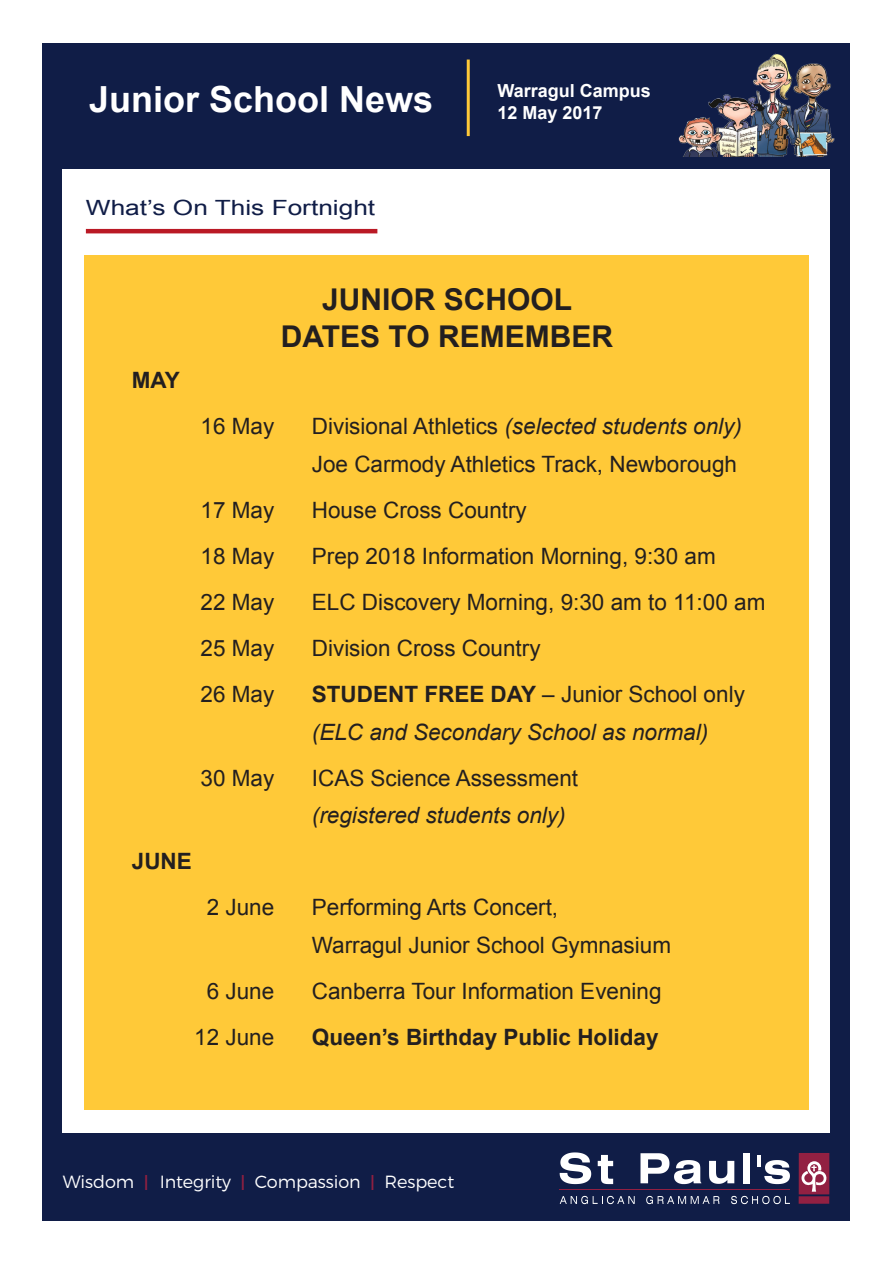
<style>
.page{position:relative;width:893px;height:1263px;background:#fff}
.page>*{position:absolute;margin:0;border:0;box-sizing:border-box;transform-origin:0 0}
.t1{font:700 36px "Arial";color:#fff}
.t2{font:700 30px/37.5px "Arial";color:#231f20;text-align:center}
.t3{font:22.5px/37.5px "Arial";color:#231f20}
.t4{font:italic 22.5px/37.5px "Arial";color:#231f20}
.t5{font:700 22.5px "Arial";color:#231f20}
.t6{font:21px "Arial";color:#101d47;scale:1.25 1}
.t7{font:700 18px "Arial";color:#fff}
.t8{font:300 17.7px "Montserrat";letter-spacing:-.005em;color:#fff}
.s1{font-style:italic}
.s2{font-weight:700;font-style:normal}
.s3{font-style:normal}
.s4{font-size:21.45px;color:#902041}
</style>
<div class="page">
<div style="left:43px;top:43px;width:807px;height:1177px;background:#101d47"></div>
<img style="left:678px;top:53px;width:157px;height:104px">
<hr style="left:467px;top:60px;width:3px;height:76px;background:#ffc938">
<div style="left:63px;top:169px;width:767px;height:964px;background:#fff"></div>
<svg style="left:560px;top:1152px;width:31px;height:32px"></svg>
<svg style="left:598px;top:1155px;width:15px;height:29px"></svg>
<svg style="left:640px;top:1153px;width:61px;height:31px"></svg>
<svg style="left:709px;top:1161px;width:25px;height:23px"></svg>
<div style="left:743px;top:1153px;width:7px;height:30px;background:#fff"></div>
<hr style="left:757px;top:1155px;width:4px;height:11px;background:#fff">
<svg style="left:764px;top:1160px;width:26px;height:24px"></svg>
<svg style="left:560px;top:1196px;width:75px;height:8px"></svg>
<svg style="left:646px;top:1196px;width:73px;height:8px"></svg>
<svg style="left:731px;top:1196px;width:59px;height:8px"></svg>
<hr style="left:560px;top:1189px;width:230px;height:1px;background:#922042">
<div style="left:799px;top:1153px;width:30px;height:41px;background:#922042"></div>
<svg style="left:801px;top:1161px;width:26px;height:31px"></svg>
<div style="left:799px;top:1196px;width:30px;height:8px;background:#922042"></div>
<hr style="left:86px;top:229px;width:291px;height:4px;background:#ba1925">
<div style="left:84px;top:255px;width:724px;height:855px;background:#ffc938"></div>
<h1 class="t1" style="left:89px;top:75px;width:346px">Junior School News</h1>
<p class="t6" style="left:86px;top:194px;width:233px">What’s On This Fortnight</p>
<p class="t7" style="left:497px;top:79px;width:155px">Warragul Campus</p>
<p class="t7" style="left:497px;top:101px;width:107px">12 May 2017</p>
<p class="t5" style="left:132px;top:366px;width:49px">MAY</p>
<p class="t2" style="left:281px;top:282px;width:334px">JUNIOR SCHOOL<br>DATES TO REMEMBER</p>
<p class="t5" style="left:132px;top:846px;width:62px">JUNE</p>
<p class="t3" style="left:201px;top:408px;width:75px">16 May</p>
<p class="t3" style="left:312px;top:408px;width:432px">Divisional Athletics <span class="s1">(selected students only)<br></span>Joe Carmody Athletics Track, Newborough</p>
<p class="t3" style="left:201px;top:492px;width:75px">17 May</p>
<p class="t3" style="left:312px;top:492px;width:217px">House Cross Country</p>
<p class="t3" style="left:201px;top:538px;width:75px">18 May</p>
<p class="t3" style="left:312px;top:538px;width:405px">Prep 2018 Information Morning, 9:30 am</p>
<p class="t3" style="left:201px;top:584px;width:75px">22 May</p>
<p class="t3" style="left:312px;top:584px;width:455px">ELC Discovery Morning, 9:30 am to 11:00 am</p>
<p class="t3" style="left:201px;top:630px;width:75px">25 May</p>
<p class="t3" style="left:312px;top:630px;width:230px">Division Cross Country</p>
<p class="t3" style="left:201px;top:676px;width:75px">26 May</p>
<p class="t4" style="left:312px;top:676px;width:435px"><span class="s2">STUDENT FREE DAY</span> <span class="s3">– Junior School only </span>(ELC and Secondary School as normal)</p>
<p class="t3" style="left:201px;top:759px;width:75px">30 May</p>
<p class="t4" style="left:312px;top:759px;width:268px"><span class="s3">ICAS Science Assessment </span>(registered students only)</p>
<p class="t3" style="left:207px;top:889px;width:69px">2 June</p>
<p class="t3" style="left:312px;top:889px;width:361px">Performing Arts Concert,<br>Warragul Junior School Gymnasium</p>
<p class="t3" style="left:207px;top:972px;width:69px">6 June</p>
<p class="t3" style="left:312px;top:972px;width:351px">Canberra Tour Information Evening</p>
<p class="t3" style="left:194px;top:1018px;width:82px">12 June</p>
<p class="t5" style="left:312px;top:1022px;width:348px">Queen’s Birthday Public Holiday</p>
<p class="t8" style="left:63px;top:1171px;width:393px">Wisdom <span class="s4">I</span> Integrity <span class="s4">I</span> Compassion <span class="s4">I</span> Respect</p>
</div>
